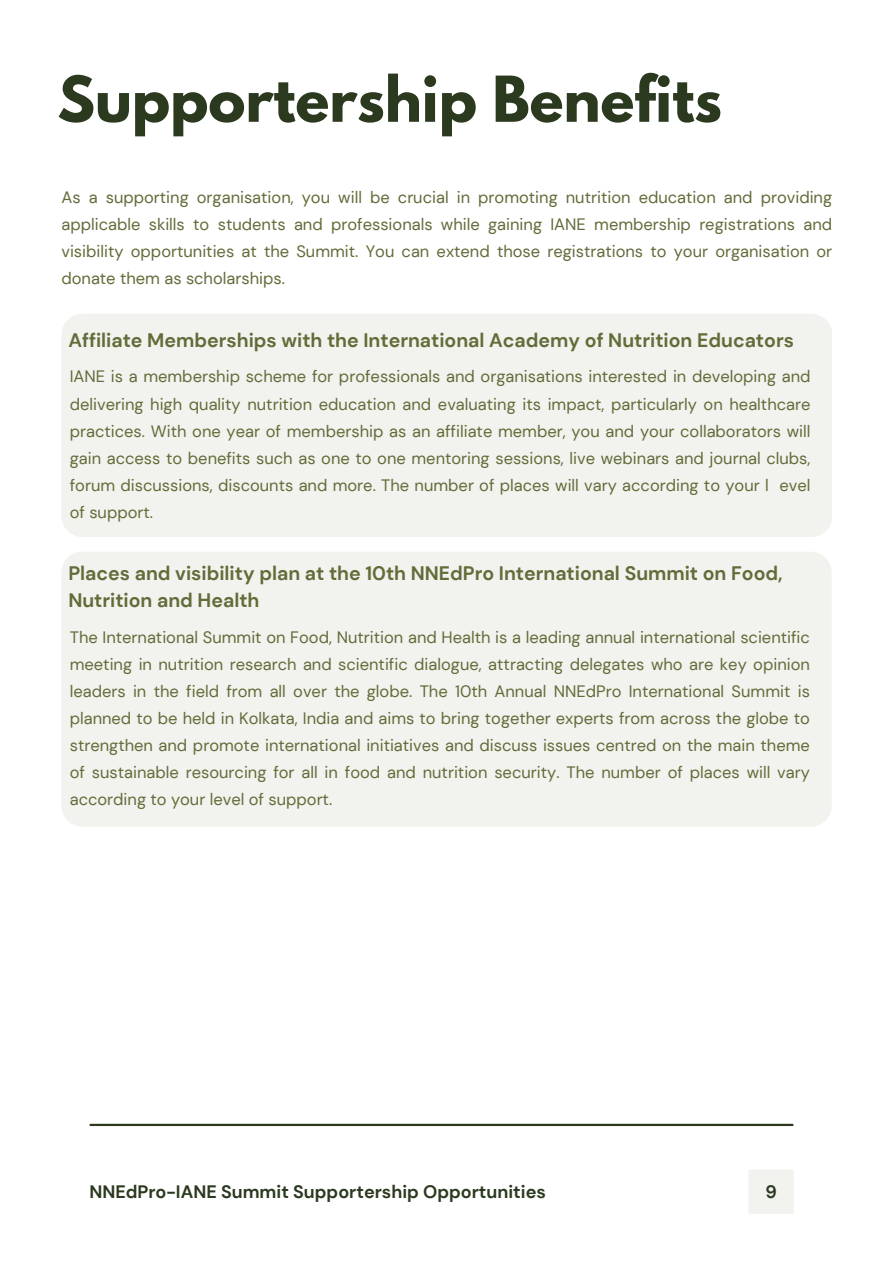
<style>
.page{position:relative;width:894px;height:1264px;background:#fff}
.page>*{position:absolute;margin:0;border:0;box-sizing:border-box;transform-origin:0 0}
.t1{font:700 55.95px "League Spartan";color:#2b391f}
.t2{font:700 19.5px/27px "DM Sans";color:#616c39}
.t3{font:700 18px "DM Sans";color:#2b391f}
.t4{font:16.5px/27px "DM Sans";color:#616c39;text-align:justify}
</style>
<div class="page">
<div style="left:748px;top:1169px;width:45px;height:45px;background:#f2f3ee;border-radius:2px"></div>
<hr style="left:90px;top:1123px;width:702px;height:2px;background:#2b391f">
<div style="left:61px;top:314px;width:770px;height:223px;background:#f2f3ee;border-radius:21px"></div>
<div style="left:61px;top:551px;width:770px;height:275px;background:#f2f3ee;border-radius:21px"></div>
<p class="t1" style="left:57px;top:71px;width:666px">Supportership Benefits</p>
<h2 class="t4" style="left:61px;top:184px;width:772px">As a supporting organisation, you will be crucial in promoting nutrition education and providing applicable skills to students and professionals while gaining IANE membership registrations and visibility opportunities at the Summit. You can extend those registrations to your organisation or donate them as scholarships.</h2>
<p class="t2" style="left:68px;top:327px;width:727px">Affiliate Memberships with the International Academy of Nutrition Educators</p>
<p class="t4" style="left:70px;top:363px;width:742px">IANE is a membership scheme for professionals and organisations interested in developing and delivering high quality nutrition education and evaluating its impact, particularly on healthcare practices. With one year of membership as an affiliate member, you and your collaborators will gain access to benefits such as one to one mentoring sessions, live webinars and journal clubs, forum discussions, discounts and more. The number of places will vary according to your l evel of support.</p>
<h2 class="t2" style="left:68px;top:560px;width:715px">Places and visibility plan at the 10th NNEdPro International Summit on Food,<br>Nutrition and Health</h2>
<h2 class="t4" style="left:70px;top:623px;width:741px">The International Summit on Food, Nutrition and Health is a leading annual international scientific meeting in nutrition research and scientific dialogue, attracting delegates who are key opinion leaders in the field from all over the globe. The 10th Annual NNEdPro International Summit is planned to be held in Kolkata, India and aims to bring together experts from across the globe to strengthen and promote international initiatives and discuss issues centred on the main theme of sustainable resourcing for all in food and nutrition security. The number of places will vary according to your level of support.</h2>
<h1 class="t3" style="left:89px;top:1179px;width:458px">NNEdPro-IANE Summit Supportership Opportunities</h1>
<p class="t3" style="left:765px;top:1179px;width:13px">9</p>
</div>
